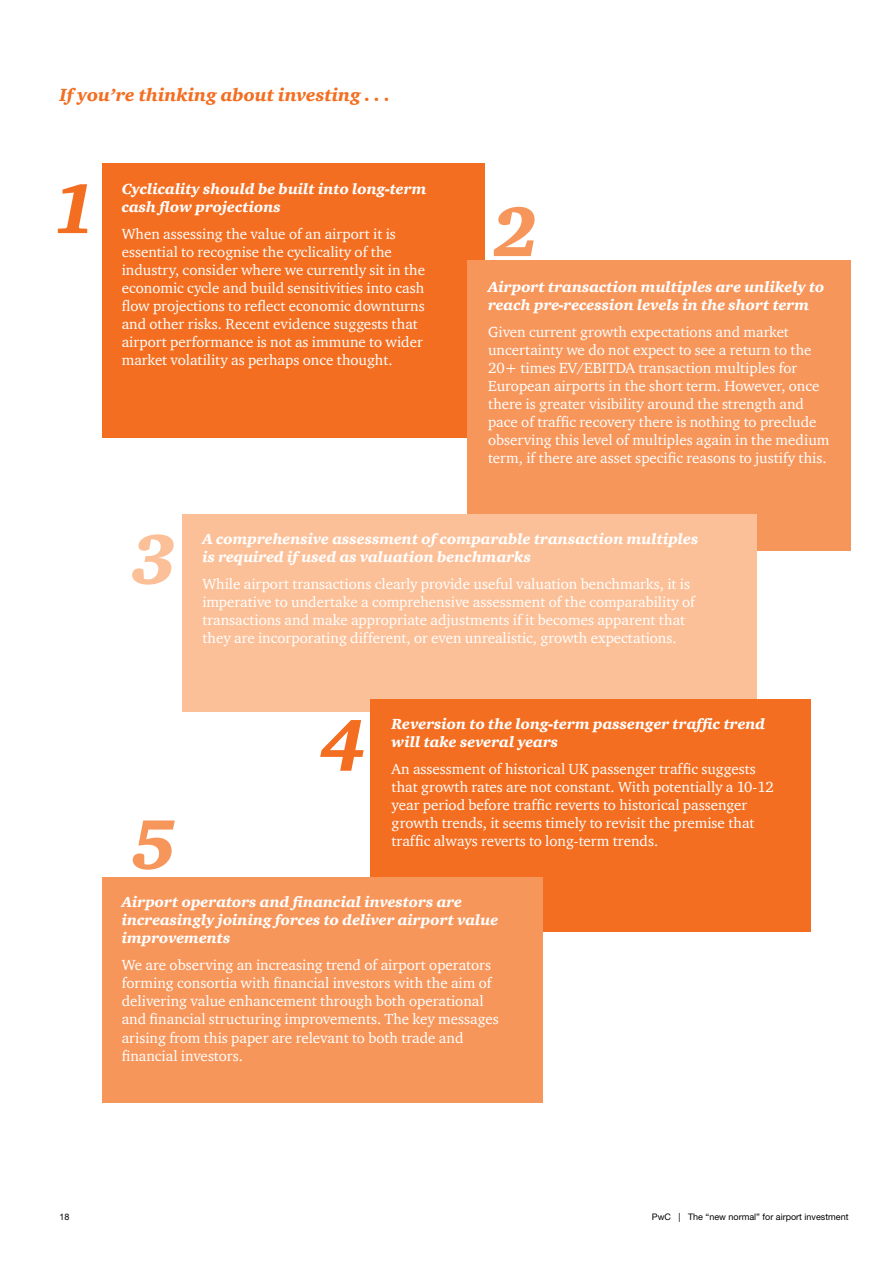
<style>
.page{position:relative;width:893px;height:1263px;background:#fff}
.page>*{position:absolute;margin:0;border:0;box-sizing:border-box;transform-origin:0 0}
.t1{font:italic 900 72px "ITC Charter Com";color:#f36e21}
.t2{font:italic 900 72px "ITC Charter Com";color:#f7965b}
.t3{font:italic 900 72px "ITC Charter Com";color:#fcc098}
.t4{font:italic 900 18px "ITC Charter Com";color:#f36e21}
.t5{font:15px/18px "ITC Charter Com";color:#fff}
.t6{font:italic 900 15px/18px "ITC Charter Com";color:#fff}
.t7{font:9px "Helvetica Neue";color:#000}
</style>
<div class="page">
<div style="left:102px;top:163px;width:383px;height:275px;background:#f36e21"></div>
<div style="left:467px;top:260px;width:383px;height:291px;background:#f7965b"></div>
<div style="left:183px;top:514px;width:574px;height:197px;background:#fcc098"></div>
<div style="left:370px;top:699px;width:440px;height:232px;background:#f36e21"></div>
<div style="left:102px;top:877px;width:440px;height:226px;background:#f7965b"></div>
<p class="t4" style="left:60px;top:84px;width:332px">If you’re thinking about investing . . .</p>
<h1 class="t1" style="left:52px;top:164px;width:48px">1</h1>
<p class="t6" style="left:122px;top:179px;width:306px">Cyclicality should be built into long-term cash flow projections</p>
<p class="t5" style="left:122px;top:224px;width:305px">When assessing the value of an airport it is essential to recognise the cyclicality of the industry, consider where we currently sit in the economic cycle and build sensitivities into cash flow projections to reflect economic downturns and other risks. Recent evidence suggests that airport performance is not as immune to wider market volatility as perhaps once thought.</p>
<h1 class="t2" style="left:493px;top:187px;width:48px">2</h1>
<p class="t6" style="left:488px;top:278px;width:338px">Airport transaction multiples are unlikely to reach pre-recession levels in the short term</p>
<p class="t5" style="left:488px;top:323px;width:343px">Given current growth expectations and market uncertainty we do not expect to see a return to the 20+ times EV/EBITDA transaction multiples for European airports in the short term. However, once there is greater visibility around the strength and pace of traffic recovery there is nothing to preclude observing this level of multiples again in the medium term, if there are asset specific reasons to justify this.</p>
<h1 class="t3" style="left:131px;top:515px;width:48px">3</h1>
<p class="t6" style="left:202px;top:530px;width:498px">A comprehensive assessment of comparable transaction multiples is required if used as valuation benchmarks</p>
<p class="t5" style="left:202px;top:575px;width:494px">While airport transactions clearly provide useful valuation benchmarks, it is imperative to undertake a comprehensive assessment of the comparability of transactions and make appropriate adjustments if it becomes apparent that they are incorporating different, or even unrealistic, growth expectations.</p>
<h1 class="t2" style="left:131px;top:800px;width:48px">5</h1>
<h1 class="t1" style="left:320px;top:700px;width:48px">4</h1>
<p class="t6" style="left:392px;top:715px;width:375px">Reversion to the long-term passenger traffic trend will take several years</p>
<p class="t5" style="left:392px;top:760px;width:384px">An assessment of historical UK passenger traffic suggests that growth rates are not constant. With potentially a 10-12 year period before traffic reverts to historical passenger growth trends, it seems timely to revisit the premise that traffic always reverts to long-term trends.</p>
<p class="t6" style="left:122px;top:893px;width:378px">Airport operators and financial investors are increasingly joining forces to deliver airport value improvements</p>
<p class="t5" style="left:122px;top:956px;width:379px">We are observing an increasing trend of airport operators forming consortia with financial investors with the aim of delivering value enhancement through both operational and financial structuring improvements. The key messages arising from this paper are relevant to both trade and financial investors.</p>
<p class="t7" style="left:60px;top:1212px;width:12px">18</p>
<p class="t7" style="left:652px;top:1212px;width:198px">PwC | The “new normal” for airport investment</p>
</div>
